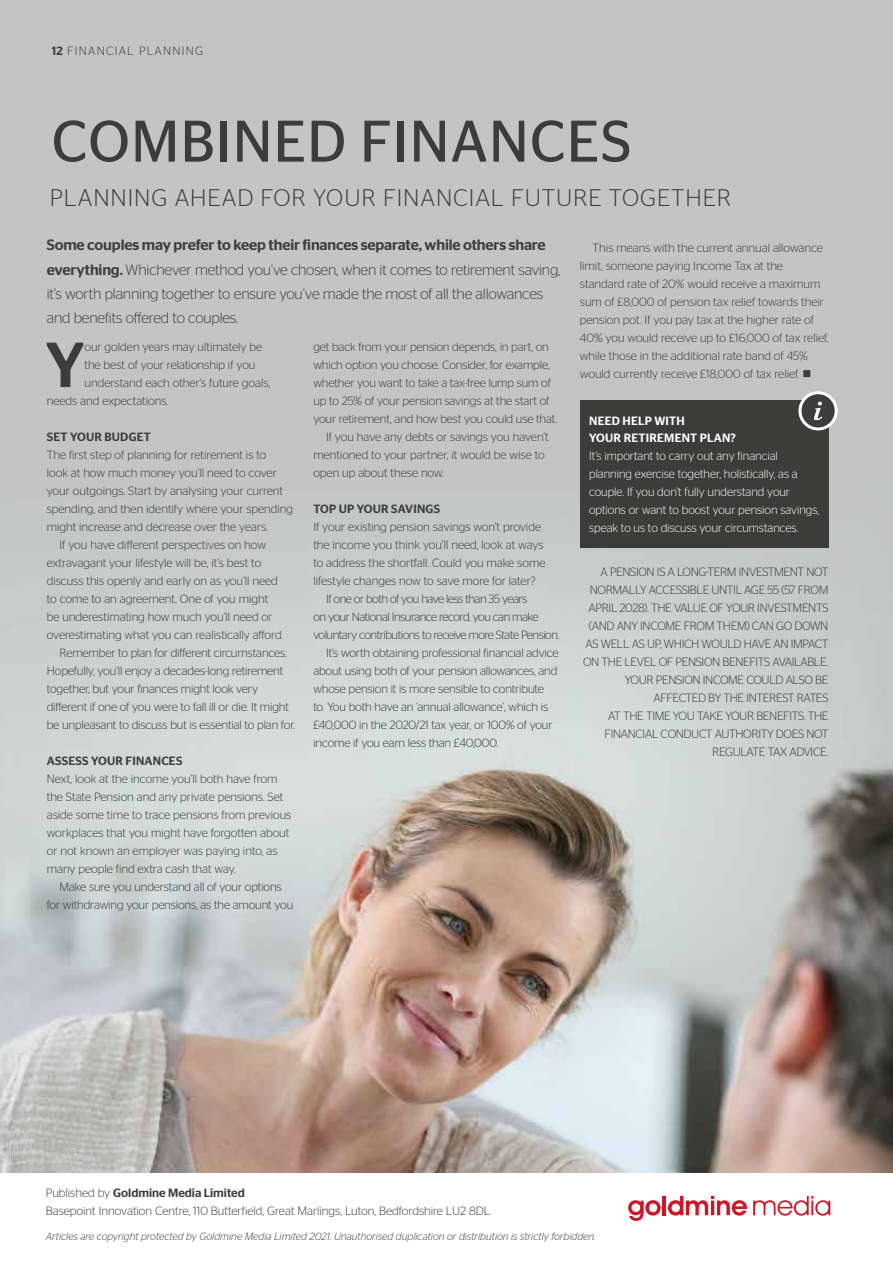
<style>
.page{position:relative;width:893px;height:1263px;background:#fff}
.page>*{position:absolute;margin:0;border:0;box-sizing:border-box;transform-origin:0 0}
.t1{font:500 63.45px "Stag Sans";color:#3c3c3b}
.t2{font:58.5px "Stag Sans";letter-spacing:.02em;color:#3c3c3b}
.t3{font:300 24px "Stag Sans";letter-spacing:.04em;color:#3c3c3b}
.t4{font:300 15px/24px "Stag Sans";letter-spacing:-.01em;color:#3c3c3b}
.t5{font:300 12px/18px "Stag Sans";letter-spacing:-.01em;color:#3c3c3b}
.t6{font:300 12px/18px "Stag Sans";letter-spacing:-.03em;color:#3c3c3b;text-align:right}
.t7{font:300 12px/18px "Stag Sans";color:#fff}
.t8{font:300 12px "Stag Sans";letter-spacing:-.04em;color:#3c3c3b}
.t9{font:500 12px "Stag Sans";letter-spacing:.02em;color:#3c3c3b}
.t10{font:500 12px/16.5px "Stag Sans";letter-spacing:.02em;color:#fff}
.t11{font:300 12px "Stag Sans";letter-spacing:.1em;color:#3c3c3b}
.t12{font:italic 300 10.5px "Stag Sans";color:#3c3c3b}
.s1{font-weight:500}
</style>
<div class="page">
<img style="left:0;top:0;width:893px;height:1172px">
<div style="left:581px;top:400px;width:248px;height:147px;background:#3c3c3b"></div>
<div style="left:800px;top:393px;width:36px;height:36px;background:#3c3c3b;border-radius:50%"></div>
<div style="left:798px;top:391px;width:40px;height:39px;border:3px solid #fff;border-radius:50%"></div>
<svg style="left:814px;top:402px;width:8px;height:18px"></svg>
<svg style="left:628px;top:1200px;width:33px;height:21px"></svg>
<hr style="left:662px;top:1196px;width:4px;height:19px;background:#d51224">
<svg style="left:668px;top:1196px;width:79px;height:19px"></svg>
<svg style="left:753px;top:1196px;width:77px;height:20px"></svg>
<p class="t11" style="left:52px;top:44px;width:153px"><span class="s1">12</span> FINANCIAL PLANNING</p>
<h2 class="t2" style="left:52px;top:108px;width:581px">COMBINED FINANCES</h2>
<h3 class="t3" style="left:50px;top:184px;width:683px">PLANNING AHEAD FOR YOUR FINANCIAL FUTURE TOGETHER</h3>
<p class="t4" style="left:47px;top:233px;width:515px"><span class="s1">Some couples may prefer to keep their finances separate, while others share everything.</span> Whichever method you’ve chosen, when it comes to retirement saving, it’s worth planning together to ensure you’ve made the most of all the allowances and benefits offered to couples.</p>
<h1 class="t1" style="left:46px;top:328px;width:40px">Y</h1>
<p class="t5" style="left:84px;top:338px;width:179px">our golden years may ultimately be</p>
<p class="t5" style="left:580px;top:239px;width:250px;text-indent:13px">This means with the current annual allowance limit, someone paying Income Tax at the standard rate of 20% would receive a maximum sum of £8,000 of pension tax relief towards their pension pot. If you pay tax at the higher rate of 40% you would receive up to £16,000 of tax relief, while those in the additional rate band of 45% would currently receive £18,000 of tax relief. ■</p>
<p class="t5" style="left:313px;top:338px;width:237px">get back from your pension depends, in part, on</p>
<p class="t5" style="left:313px;top:356px;width:238px">which option you choose. Consider, for example,</p>
<p class="t5" style="left:313px;top:374px;width:239px">whether you want to take a tax-free lump sum of</p>
<p class="t5" style="left:313px;top:392px;width:237px">up to 25% of your pension savings at the start of</p>
<p class="t5" style="left:313px;top:410px;width:245px">your retirement, and how best you could use that.</p>
<p class="t5" style="left:326px;top:428px;width:224px">If you have any debts or savings you haven’t</p>
<p class="t5" style="left:313px;top:446px;width:233px">mentioned to your partner, it would be wise to</p>
<p class="t5" style="left:313px;top:464px;width:132px">open up about these now.</p>
<p class="t9" style="left:313px;top:502px;width:128px">TOP UP YOUR SAVINGS</p>
<p class="t5" style="left:313px;top:518px;width:229px">If your existing pension savings won’t provide</p>
<p class="t5" style="left:313px;top:536px;width:232px">the income you think you’ll need, look at ways</p>
<p class="t5" style="left:313px;top:554px;width:234px">to address the shortfall. Could you make some</p>
<p class="t5" style="left:313px;top:572px;width:224px">lifestyle changes now to save more for later?</p>
<p class="t8" style="left:326px;top:592px;width:203px">If one or both of you have less than 35 years</p>
<p class="t8" style="left:313px;top:610px;width:227px">on your National Insurance record, you can make</p>
<p class="t8" style="left:313px;top:628px;width:247px">voluntary contributions to receive more State Pension.</p>
<p class="t5" style="left:326px;top:644px;width:234px">It’s worth obtaining professional financial advice</p>
<p class="t5" style="left:313px;top:662px;width:246px">about using both of your pension allowances, and</p>
<p class="t5" style="left:313px;top:680px;width:232px">whose pension it is more sensible to contribute</p>
<p class="t5" style="left:313px;top:698px;width:236px">to. You both have an ‘annual allowance’, which is</p>
<p class="t5" style="left:313px;top:716px;width:241px">£40,000 in the 2020/21 tax year, or 100% of your</p>
<p class="t5" style="left:313px;top:734px;width:187px">income if you earn less than £40,000.</p>
<p class="t5" style="left:84px;top:356px;width:173px">the best of your relationship if you</p>
<p class="t5" style="left:84px;top:374px;width:187px">understand each other’s future goals,</p>
<p class="t5" style="left:47px;top:392px;width:123px">needs and expectations.</p>
<p class="t9" style="left:47px;top:430px;width:106px">SET YOUR BUDGET</p>
<p class="t5" style="left:47px;top:446px;width:221px">The first step of planning for retirement is to</p>
<p class="t5" style="left:47px;top:464px;width:232px">look at how much money you’ll need to cover</p>
<p class="t5" style="left:47px;top:482px;width:238px">your outgoings. Start by analysing your current</p>
<p class="t5" style="left:47px;top:500px;width:248px">spending, and then identify where your spending</p>
<p class="t5" style="left:47px;top:518px;width:223px">might increase and decrease over the years.</p>
<p class="t5" style="left:60px;top:536px;width:208px">If you have different perspectives on how</p>
<p class="t5" style="left:47px;top:554px;width:216px">extravagant your lifestyle will be, it’s best to</p>
<p class="t5" style="left:47px;top:572px;width:233px">discuss this openly and early on as you’ll need</p>
<p class="t5" style="left:47px;top:590px;width:223px">to come to an agreement. One of you might</p>
<p class="t5" style="left:47px;top:608px;width:227px">be underestimating how much you’ll need or</p>
<p class="t5" style="left:47px;top:626px;width:238px">overestimating what you can realistically afford.</p>
<p class="t5" style="left:60px;top:644px;width:229px">Remember to plan for different circumstances.</p>
<p class="t5" style="left:47px;top:662px;width:238px">Hopefully, you’ll enjoy a decades-long retirement</p>
<p class="t5" style="left:47px;top:680px;width:213px">together, but your finances might look very</p>
<p class="t5" style="left:47px;top:698px;width:244px">different if one of you were to fall ill or die. It might</p>
<p class="t5" style="left:47px;top:716px;width:250px">be unpleasant to discuss but is essential to plan for.</p>
<p class="t9" style="left:47px;top:754px;width:137px">ASSESS YOUR FINANCES</p>
<p class="t5" style="left:47px;top:770px;width:246px">Next, look at the income you’ll both have from the State Pension and any private pensions. Set aside some time to trace pensions from previous workplaces that you might have forgotten about or not known an employer was paying into, as many people find extra cash that way.</p>
<p class="t5" style="left:47px;top:878px;width:248px;text-align:center">Make sure you understand all of your options<br>for withdrawing your pensions, as the amount you</p>
<p class="t10" style="left:589px;top:413px;width:148px">NEED HELP WITH<br>YOUR RETIREMENT PLAN?</p>
<p class="t7" style="left:589px;top:447px;width:231px">It’s important to carry out any financial planning exercise together, holistically, as a couple. If you don’t fully understand your options or want to boost your pension savings, speak to us to discuss your circumstances.</p>
<p class="t6" style="left:583px;top:563px;width:247px">A PENSION IS A LONG-TERM INVESTMENT NOT NORMALLY ACCESSIBLE UNTIL AGE 55 (57 FROM APRIL 2028). THE VALUE OF YOUR INVESTMENTS (AND ANY INCOME FROM THEM) CAN GO DOWN AS WELL AS UP, WHICH WOULD HAVE AN IMPACT ON THE LEVEL OF PENSION BENEFITS AVAILABLE.<br>YOUR PENSION INCOME COULD ALSO BE AFFECTED BY THE INTEREST RATES<br>AT THE TIME YOU TAKE YOUR BENEFITS. THE FINANCIAL CONDUCT AUTHORITY DOES NOT REGULATE TAX ADVICE.</p>
<p class="t5" style="left:46px;top:1183px;width:446px">Published by <span class="s1">Goldmine Media Limited<br></span>Basepoint Innovation Centre, 110 Butterfield, Great Marlings, Luton, Bedfordshire LU2 8DL</p>
<p class="t12" style="left:46px;top:1231px;width:551px">Articles are copyright protected by Goldmine Media Limited 2021. Unauthorised duplication or distribution is strictly forbidden.</p>
</div>
